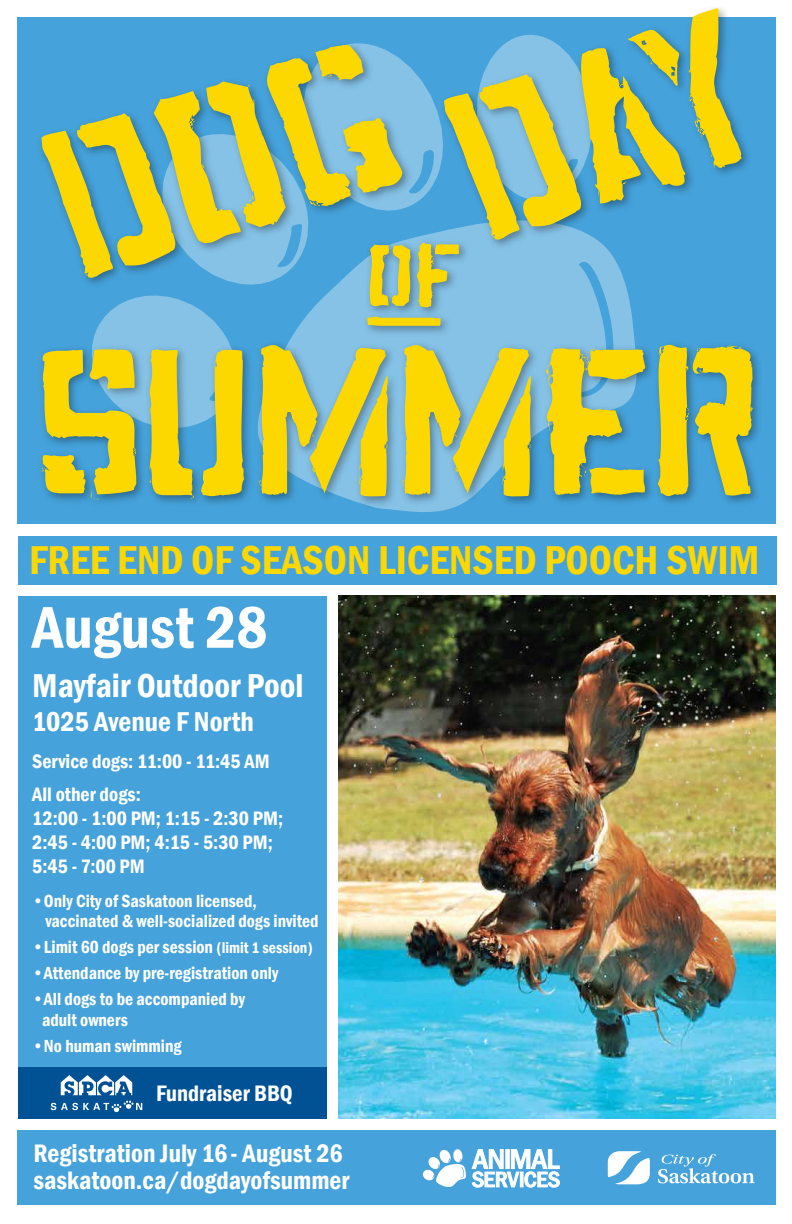
<style>
.page{position:relative;width:792px;height:1224px;background:#fff}
.page>*{position:absolute;margin:0;border:0;box-sizing:border-box;transform-origin:0 0}
.t1{font:600 condensed 61px "Franklin Gothic";color:#fff}
.t2{font:600 condensed 41.4px "Franklin Gothic";color:#fcd700}
.t3{font:600 condensed 34px "Franklin Gothic";color:#fff}
.t4{font:600 condensed 28px "Franklin Gothic";color:#fff}
.t5{font:600 condensed 26px/27px "Franklin Gothic";color:#fff}
.t6{font:600 condensed 23px "Franklin Gothic";color:#fff}
.t7{font:600 condensed 20px/24px "Franklin Gothic";color:#fff}
.t8{font:600 condensed 18px/20px "Franklin Gothic";color:#fff}
.s1{font-size:16px}
</style>
<div class="page">
<div style="left:18px;top:596px;width:309px;height:523px;background:#45a2da"></div>
<div style="left:18px;top:1067px;width:309px;height:52px;background:#005295"></div>
<div style="left:17px;top:17px;width:758px;height:506px;background:#45a2da"></div>
<div style="left:17px;top:1131px;width:758px;height:74px;background:#45a2da"></div>
<svg style="left:608px;top:1151px;width:42px;height:33px"></svg>
<svg style="left:658px;top:1154px;width:97px;height:29px"></svg>
<svg style="left:423px;top:1149px;width:137px;height:39px"></svg>
<img style="left:54px;top:352px;width:705px;height:160px">
<svg style="left:41px;top:8px;width:712px;height:491px"></svg>
<img style="left:339px;top:596px;width:436px;height:523px">
<div style="left:18px;top:536px;width:758px;height:48px;background:#45a2da"></div>
<svg style="left:61px;top:1075px;width:71px;height:20px"></svg>
<svg style="left:51px;top:1101px;width:91px;height:11px"></svg>
<h2 class="t2" style="left:29px;top:532px;width:732px">FREE END OF SEASON LICENSED POOCH SWIM</h2>
<h1 class="t1" style="left:32px;top:587px;width:237px">August 28</h1>
<h3 class="t3" style="left:32px;top:663px;width:273px">Mayfair Outdoor Pool</h3>
<h3 class="t4" style="left:32px;top:703px;width:223px">1025 Avenue F North</h3>
<p class="t7" style="left:32px;top:744px;width:239px;line-height:33px">Service dogs: 11:00 - 11:45 AM<br>All other dogs:</p>
<p class="t7" style="left:32px;top:806px;width:252px">12:00 - 1:00 PM; 1:15 - 2:30 PM;<br>2:45 - 4:00 PM; 4:15 - 5:30 PM;<br>5:45 - 7:00 PM</p>
<p class="t8" style="left:45px;top:891px;width:275px;text-indent:-13px">•Only City of Saskatoon licensed, vaccinated &amp; well-socialized dogs invited</p>
<p class="t8" style="left:32px;top:936px;width:282px">•Limit 60 dogs per session <span class="s1">(limit 1 session)</span></p>
<p class="t8" style="left:32px;top:963px;width:248px">•Attendance by pre-registration only</p>
<p class="t8" style="left:42px;top:988px;width:204px;line-height:21px;text-indent:-10px">•All dogs to be accompanied by adult owners</p>
<p class="t8" style="left:32px;top:1035px;width:151px">•No human swimming</p>
<p class="t6" style="left:156px;top:1078px;width:138px">Fundraiser BBQ</p>
<h3 class="t5" style="left:34px;top:1140px;width:317px">Registration July 16- August 26 saskatoon.ca/dogdayofsummer</h3>
</div>
